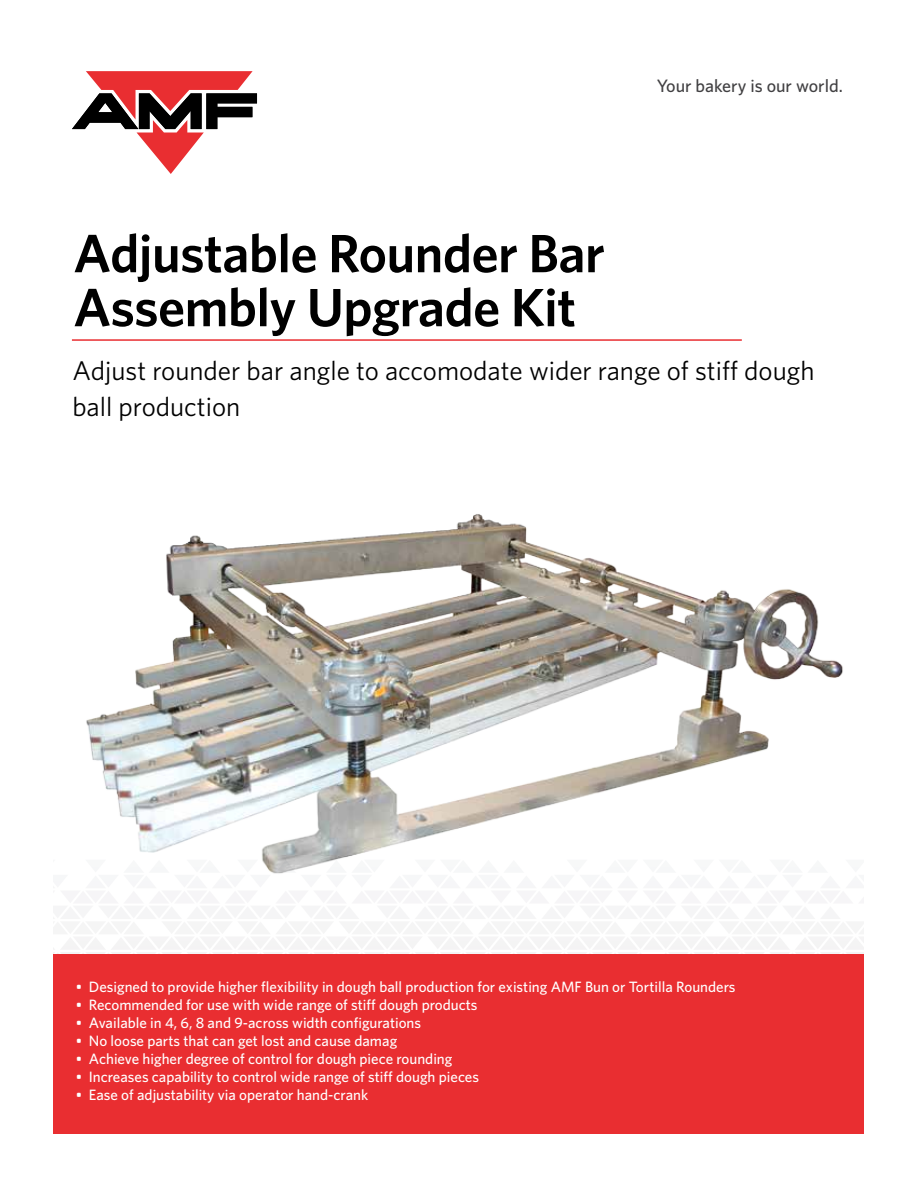
<style>
.page{position:relative;width:918px;height:1188px;background:#fff}
.page>*{position:absolute;margin:0;border:0;box-sizing:border-box;transform-origin:0 0}
.t1{font:600 54px/54px "Whitney";letter-spacing:-.01em;color:#000}
.t2{font:27px/36px "Whitney";color:#000}
.t3{font:500 18px "Whitney";color:#414042}
.t4{font:500 15px "Whitney";color:#fff}
</style>
<div class="page">
<img style="left:86px;top:514px;width:757px;height:346px">
<svg style="left:262px;top:860px;width:72px;height:14px"></svg>
<hr style="left:72px;top:339px;width:670px;height:2px;background:#e92e31">
<svg style="left:72px;top:71px;width:185px;height:103px"></svg>
<div style="left:53px;top:955px;width:811px;height:179px;background:#e92e31"></div>
<p class="t3" style="left:657px;top:75px;width:187px">Your bakery is our world.</p>
<h1 class="t1" style="left:73px;top:225px;width:533px">Adjustable Rounder Bar<br>Assembly Upgrade Kit</h1>
<h2 class="t2" style="left:72px;top:352px;width:744px">Adjust rounder bar angle to accomodate wider range of stiff dough ball production</h2>
<p class="t4" style="left:76px;top:978px;width:661px">• Designed to provide higher flexibility in dough ball production for existing AMF Bun or Tortilla Rounders</p>
<p class="t4" style="left:76px;top:996px;width:403px">• Recommended for use with wide range of stiff dough products</p>
<p class="t4" style="left:76px;top:1014px;width:347px">• Available in 4, 6, 8 and 9-across width configurations</p>
<p class="t4" style="left:76px;top:1032px;width:323px">• No loose parts that can get lost and cause damag</p>
<p class="t4" style="left:76px;top:1050px;width:378px">• Achieve higher degree of control for dough piece rounding</p>
<p class="t4" style="left:76px;top:1068px;width:405px">• Increases capability to control wide range of stiff dough pieces</p>
<p class="t4" style="left:76px;top:1086px;width:294px">• Ease of adjustability via operator hand-crank</p>
</div>
